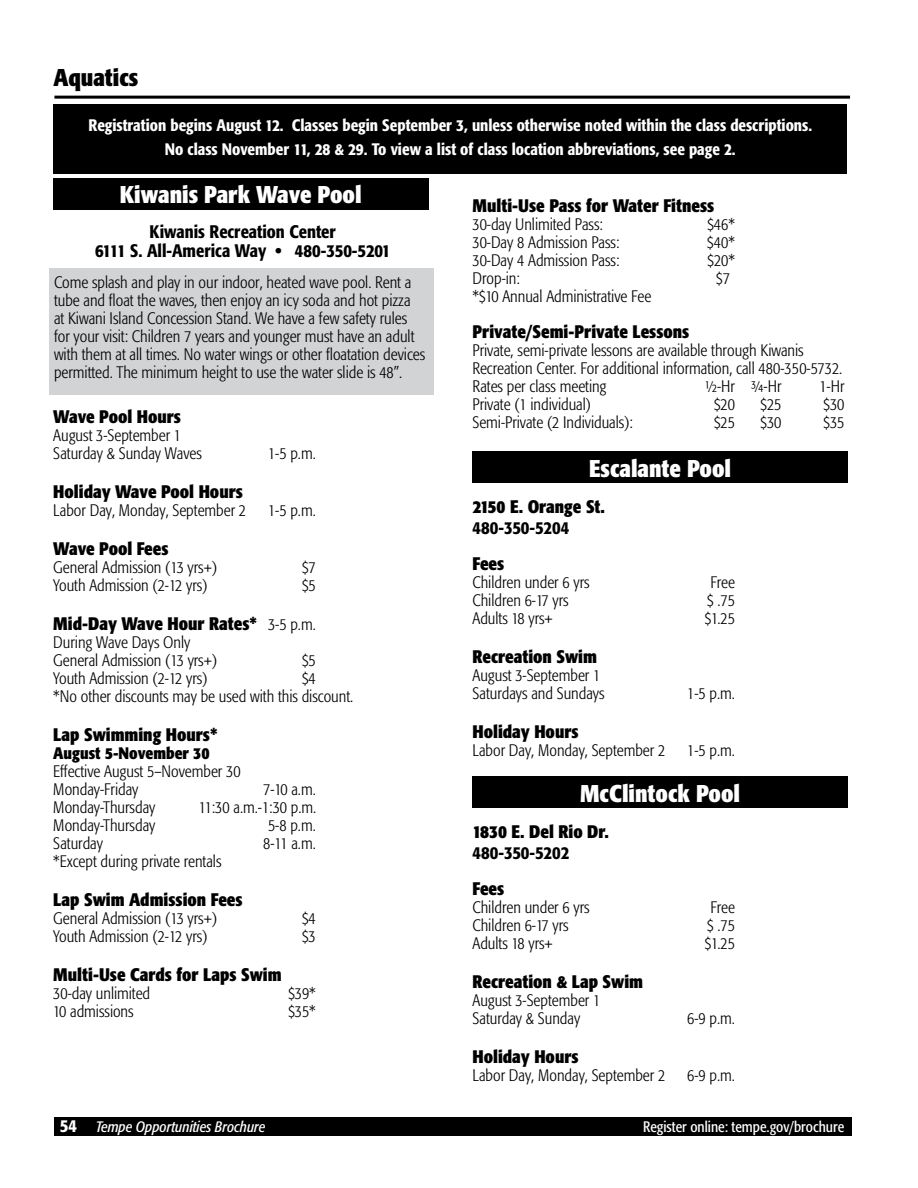
<style>
.page{position:relative;width:918px;height:1188px;background:#fff}
.page>*{position:absolute;margin:0;border:0;box-sizing:border-box;transform-origin:0 0}
.t1{font:700 condensed 24px "Formata";color:#fff}
.t2{font:700 condensed 24px "Formata";color:#000}
.t3{font:700 condensed 18px "Formata";color:#000}
.t4{font:500 condensed 18px/19.5px "Formata";color:#000;text-align:center}
.t5{font:300 condensed 16.5px/18px "Formata";color:#000}
.t6{font:500 condensed 16.5px/24px "Formata";color:#fff;text-align:center}
.t7{font:700 condensed 16.5px "Formata";color:#000}
.t8{font:condensed 15px "Formata";color:#fff}
.t9{font:italic condensed 15px "Formata";color:#fff}
.s1{font-weight:300;font-size:16.5px}
.s2{font-weight:500;font-style:normal;font-size:18px}
</style>
<div class="page">
<div style="left:54px;top:1118px;width:797px;height:18px;background:#000"></div>
<div style="left:49px;top:269px;width:384px;height:126px;background:#d1d3d4"></div>
<div style="left:53px;top:105px;width:794px;height:69px;background:#000"></div>
<div style="left:53px;top:178px;width:375px;height:31px;background:#000"></div>
<div style="left:472px;top:452px;width:376px;height:31px;background:#000"></div>
<div style="left:472px;top:777px;width:376px;height:31px;background:#000"></div>
<hr style="left:54px;top:96px;width:796px;height:3px;background:#000">
<h1 class="t2" style="left:53px;top:62px;width:87px">Aquatics</h1>
<p class="t6" style="left:88px;top:113px;width:725px">Registration begins August 12. Classes begin September 3, unless otherwise noted within the class descriptions.<br>No class November 11, 28 &amp; 29. To view a list of class location abbreviations, see page 2.</p>
<h1 class="t1" style="left:120px;top:180px;width:243px">Kiwanis Park Wave Pool</h1>
<p class="t4" style="left:95px;top:222px;width:297px">Kiwanis Recreation Center<br>6111 S. All-America Way • 480-350-5201</p>
<p class="t5" style="left:54px;top:273px;width:373px">Come splash and play in our indoor, heated wave pool. Rent a tube and float the waves, then enjoy an icy soda and hot pizza<br>at Kiwani Island Concession Stand. We have a few safety rules for your visit: Children 7 years and younger must have an adult with them at all times. No water wings or other floatation devices permitted. The minimum height to use the water slide is 48”.</p>
<p class="t3" style="left:53px;top:405px;width:129px">Wave Pool Hours</p>
<p class="t5" style="left:53px;top:426px;width:150px">August 3-September 1<br>Saturday &amp; Sunday Waves</p>
<p class="t5" style="left:268px;top:444px;width:49px">1-5 p.m.</p>
<p class="t3" style="left:53px;top:480px;width:191px">Holiday Wave Pool Hours</p>
<p class="t5" style="left:53px;top:501px;width:194px">Labor Day, Monday, September 2</p>
<p class="t5" style="left:268px;top:501px;width:49px">1-5 p.m.</p>
<p class="t3" style="left:53px;top:537px;width:117px">Wave Pool Fees</p>
<p class="t5" style="left:53px;top:558px;width:165px">General Admission (13 yrs+)</p>
<p class="t5" style="left:302px;top:558px;width:15px">$7</p>
<p class="t5" style="left:53px;top:576px;width:156px">Youth Admission (2-12 yrs)</p>
<p class="t5" style="left:302px;top:576px;width:15px">$5</p>
<p class="t3" style="left:53px;top:612px;width:264px">Mid-Day Wave Hour Rates* <span class="s1">3-5 p.m.</span></p>
<p class="t5" style="left:53px;top:633px;width:165px">During Wave Days Only<br>General Admission (13 yrs+)</p>
<p class="t5" style="left:302px;top:651px;width:15px">$5</p>
<p class="t5" style="left:53px;top:669px;width:156px">Youth Admission (2-12 yrs)</p>
<p class="t5" style="left:53px;top:669px;width:301px;text-indent:249px">$4<br>*No other discounts may be used with this discount.</p>
<p class="t3" style="left:53px;top:723px;width:166px">Lap Swimming Hours*</p>
<p class="t7" style="left:53px;top:743px;width:158px">August 5-November 30</p>
<p class="t5" style="left:53px;top:762px;width:189px">Effective August 5–November 30<br>Monday-Friday</p>
<p class="t5" style="left:263px;top:780px;width:54px">7-10 a.m.</p>
<p class="t5" style="left:53px;top:798px;width:104px">Monday-Thursday</p>
<p class="t5" style="left:199px;top:798px;width:119px">11:30 a.m.-1:30 p.m.</p>
<p class="t5" style="left:53px;top:816px;width:104px">Monday-Thursday</p>
<p class="t5" style="left:268px;top:816px;width:49px">5-8 p.m.</p>
<p class="t5" style="left:53px;top:834px;width:51px">Saturday</p>
<p class="t5" style="left:263px;top:834px;width:54px">8-11 a.m.</p>
<p class="t5" style="left:53px;top:852px;width:170px">*Except during private rentals</p>
<p class="t3" style="left:53px;top:888px;width:191px">Lap Swim Admission Fees</p>
<p class="t5" style="left:53px;top:909px;width:165px">General Admission (13 yrs+)</p>
<p class="t5" style="left:302px;top:909px;width:15px">$4</p>
<p class="t5" style="left:53px;top:927px;width:156px">Youth Admission (2-12 yrs)</p>
<p class="t5" style="left:302px;top:927px;width:15px">$3</p>
<p class="t3" style="left:53px;top:963px;width:230px">Multi-Use Cards for Laps Swim</p>
<p class="t5" style="left:53px;top:984px;width:98px">30-day unlimited</p>
<p class="t5" style="left:288px;top:984px;width:29px">$39*</p>
<p class="t5" style="left:53px;top:1002px;width:82px">10 admissions</p>
<p class="t5" style="left:288px;top:1002px;width:29px">$35*</p>
<p class="t3" style="left:473px;top:194px;width:243px">Multi-Use Pass for Water Fitness</p>
<p class="t5" style="left:472px;top:215px;width:132px">30-day Unlimited Pass:</p>
<p class="t5" style="left:707px;top:215px;width:29px">$46*</p>
<p class="t5" style="left:472px;top:233px;width:149px">30-Day 8 Admission Pass:</p>
<p class="t5" style="left:707px;top:233px;width:29px">$40*</p>
<p class="t5" style="left:472px;top:251px;width:149px">30-Day 4 Admission Pass:</p>
<p class="t5" style="left:708px;top:251px;width:29px">$20*</p>
<p class="t5" style="left:472px;top:269px;width:49px">Drop-in:</p>
<p class="t5" style="left:716px;top:269px;width:15px">$7</p>
<p class="t5" style="left:472px;top:287px;width:180px">*$10 Annual Administrative Fee</p>
<p class="t3" style="left:472px;top:320px;width:218px">Private/Semi-Private Lessons</p>
<p class="t5" style="left:472px;top:341px;width:371px">Private, semi-private lessons are available through Kiwanis<br>Recreation Center. For additional information, call 480-350-5732.<br>Rates per class meeting</p>
<p class="t5" style="left:705px;top:377px;width:78px">½-Hr ¾-Hr</p>
<p class="t5" style="left:819px;top:377px;width:27px">1-Hr</p>
<p class="t5" style="left:473px;top:395px;width:120px">Private (1 individual)</p>
<p class="t5" style="left:714px;top:395px;width:22px">$20</p>
<p class="t5" style="left:761px;top:395px;width:22px">$25</p>
<p class="t5" style="left:824px;top:395px;width:22px">$30</p>
<p class="t5" style="left:473px;top:413px;width:162px">Semi-Private (2 Individuals):</p>
<p class="t5" style="left:714px;top:413px;width:22px">$25</p>
<p class="t5" style="left:761px;top:413px;width:22px">$30</p>
<p class="t5" style="left:824px;top:413px;width:22px">$35</p>
<h1 class="t1" style="left:589px;top:453px;width:144px">Escalante Pool</h1>
<p class="t3" style="left:472px;top:495px;width:134px">2150 E. Orange St.</p>
<p class="t4" style="left:472px;top:518px;width:98px">480-350-5204</p>
<p class="t3" style="left:472px;top:552px;width:33px">Fees</p>
<p class="t5" style="left:472px;top:573px;width:119px">Children under 6 yrs</p>
<p class="t5" style="left:710px;top:573px;width:26px">Free</p>
<p class="t5" style="left:472px;top:591px;width:98px">Children 6-17 yrs</p>
<p class="t5" style="left:707px;top:591px;width:29px">$ .75</p>
<p class="t5" style="left:472px;top:609px;width:82px">Adults 18 yrs+</p>
<p class="t5" style="left:705px;top:609px;width:32px">$1.25</p>
<p class="t3" style="left:472px;top:645px;width:126px">Recreation Swim</p>
<p class="t5" style="left:472px;top:666px;width:134px">August 3-September 1<br>Saturdays and Sundays</p>
<p class="t5" style="left:687px;top:684px;width:49px">1-5 p.m.</p>
<p class="t3" style="left:472px;top:720px;width:108px">Holiday Hours</p>
<p class="t5" style="left:472px;top:741px;width:194px">Labor Day, Monday, September 2</p>
<p class="t5" style="left:687px;top:741px;width:49px">1-5 p.m.</p>
<h1 class="t1" style="left:580px;top:778px;width:162px">McClintock Pool</h1>
<p class="t3" style="left:472px;top:820px;width:138px">1830 E. Del Rio Dr.</p>
<p class="t4" style="left:472px;top:843px;width:98px">480-350-5202</p>
<p class="t3" style="left:472px;top:877px;width:33px">Fees</p>
<p class="t5" style="left:472px;top:898px;width:119px">Children under 6 yrs</p>
<p class="t5" style="left:710px;top:898px;width:26px">Free</p>
<p class="t5" style="left:472px;top:916px;width:98px">Children 6-17 yrs</p>
<p class="t5" style="left:707px;top:916px;width:29px">$ .75</p>
<p class="t5" style="left:472px;top:934px;width:82px">Adults 18 yrs+</p>
<p class="t5" style="left:705px;top:934px;width:32px">$1.25</p>
<p class="t3" style="left:472px;top:970px;width:172px">Recreation &amp; Lap Swim</p>
<p class="t5" style="left:472px;top:991px;width:129px">August 3-September 1<br>Saturday &amp; Sunday</p>
<p class="t5" style="left:687px;top:1009px;width:49px">6-9 p.m.</p>
<p class="t3" style="left:472px;top:1045px;width:108px">Holiday Hours</p>
<p class="t5" style="left:472px;top:1066px;width:194px">Labor Day, Monday, September 2</p>
<p class="t5" style="left:687px;top:1066px;width:49px">6-9 p.m.</p>
<p class="t9" style="left:60px;top:1118px;width:207px"><span class="s2">54</span> Tempe Opportunities Brochure</p>
<p class="t8" style="left:643px;top:1118px;width:203px">Register online: tempe.gov/brochure</p>
</div>
